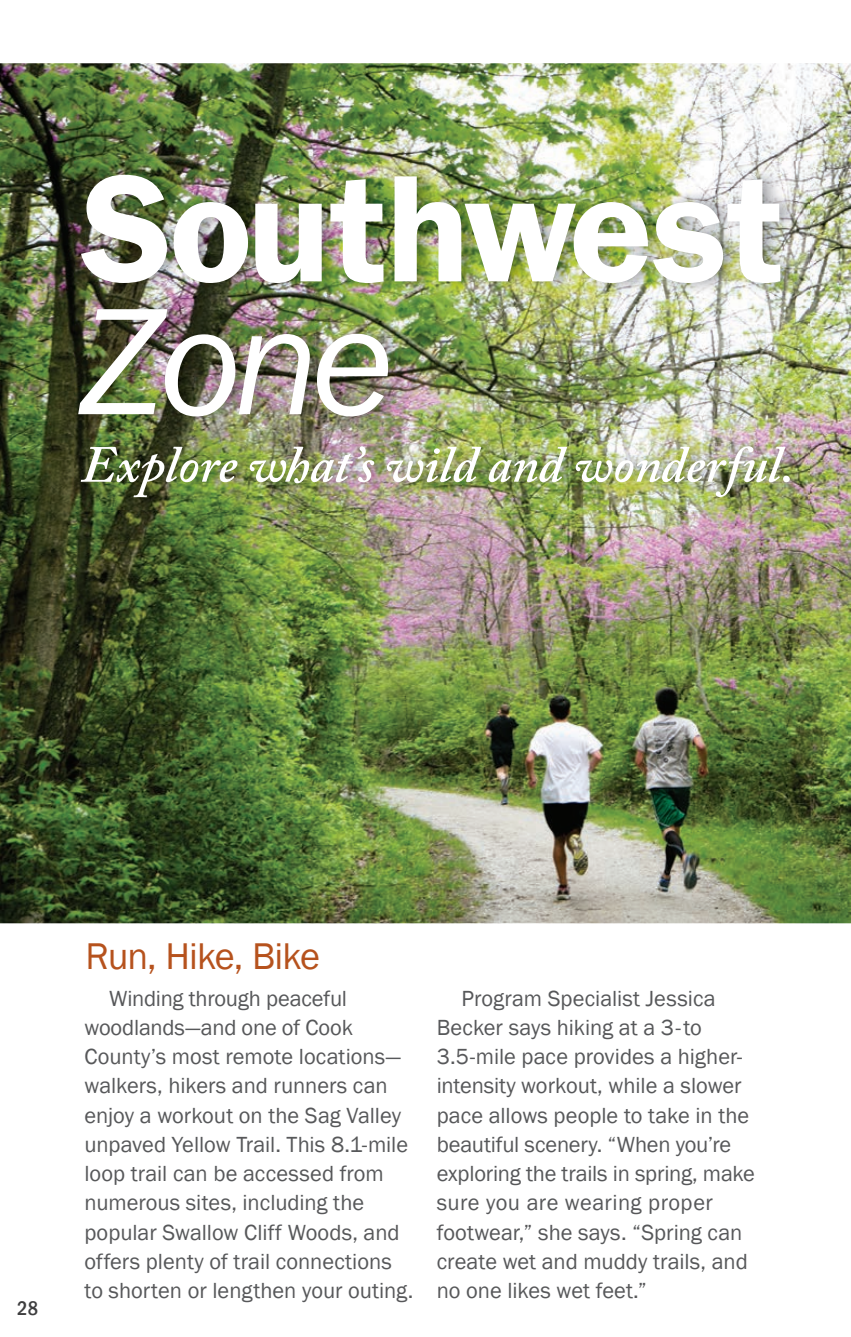
<style>
.page{position:relative;width:851px;height:1337px;background:#fff}
.page>*{position:absolute;margin:0;border:0;box-sizing:border-box;transform-origin:0 0}
.t1{font:600 157.5px "Franklin Gothic";letter-spacing:-.015em;color:#fff}
.t2{font:italic 157.5px "Franklin Gothic";color:#fff}
.t3{font:italic 600 51.75px "Adobe Caslon Pro";color:#fff}
.t4{font:38.25px "Franklin Gothic";letter-spacing:-.025em;color:#b6521d}
.t5{font:22.5px/29.2px "Franklin Gothic";color:#57585a}
.t6{font:500 condensed 20.25px "Franklin Gothic";color:#3e3e3f}
</style>
<div class="page">
<img style="left:0;top:63px;width:850px;height:860px">
<img style="left:74px;top:162px;width:735px;height:347px">
<h1 class="t1" style="left:81px;top:132px;width:703px">Southwest</h1>
<h1 class="t2" style="left:81px;top:263px;width:314px">Zone</h1>
<h2 class="t3" style="left:81px;top:433px;width:714px">Explore what’s wild and wonderful.</h2>
<p class="t6" style="left:17px;top:1294px;width:22px">28</p>
<h3 class="t4" style="left:86px;top:932px;width:236px">Run, Hike, Bike</h3>
<p class="t5" style="left:84px;top:984px;width:330px;text-indent:25px">Winding through peaceful woodlands—and one of Cook<br>County’s most remote locations— walkers, hikers and runners can enjoy a workout on the Sag Valley unpaved Yellow Trail. This 8.1-mile loop trail can be accessed from numerous sites, including the popular Swallow Cliff Woods, and offers plenty of trail connections to shorten or lengthen your outing.</p>
<p class="t5" style="left:436px;top:984px;width:320px;text-indent:25px">Program Specialist Jessica<br>Becker says hiking at a 3-to<br>3.5-mile pace provides a higher&shy;intensity workout, while a slower pace allows people to take in the beautiful scenery. “When you’re exploring the trails in spring, make sure you are wearing proper footwear,” she says. “Spring can create wet and muddy trails, and no one likes wet feet.”</p>
</div>
